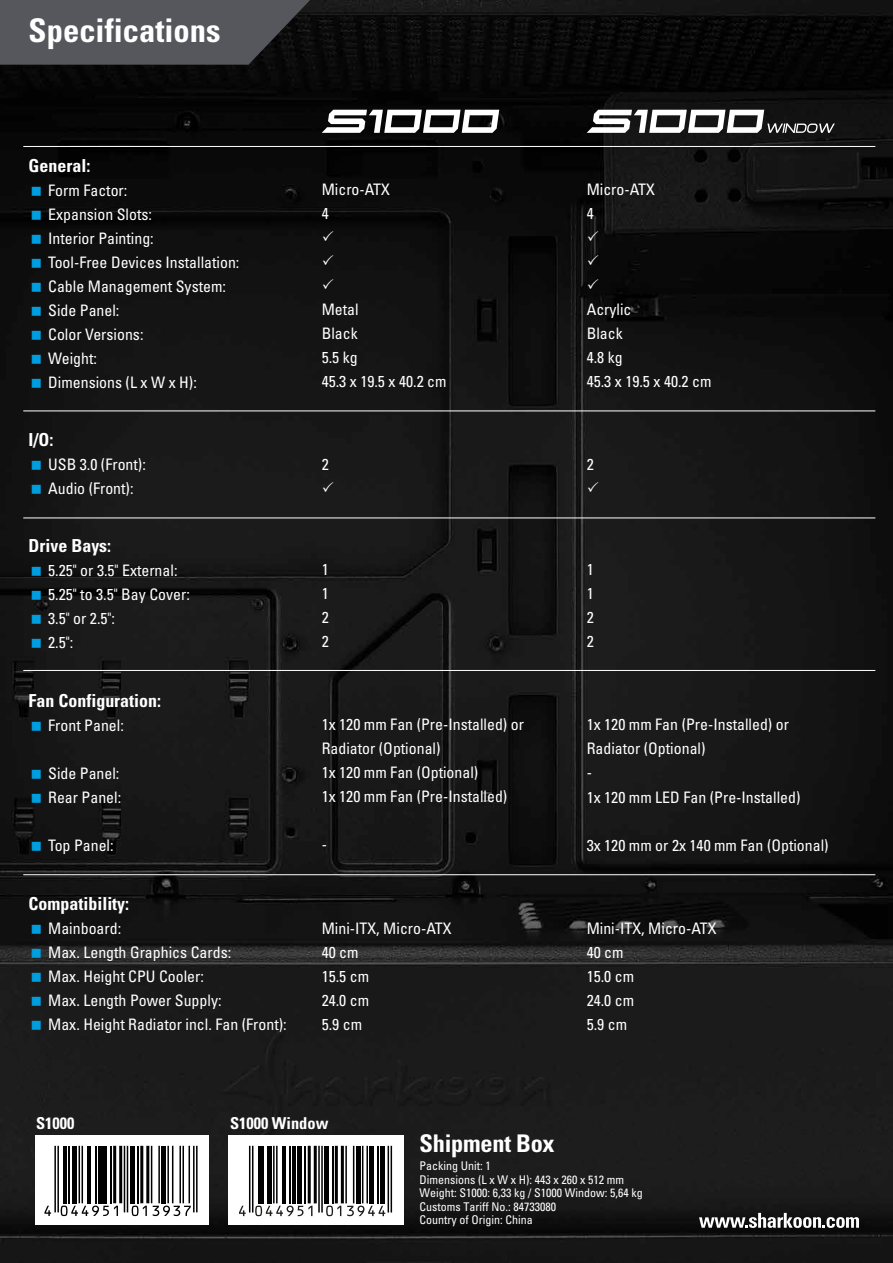
<style>
.page{position:relative;width:893px;height:1263px;background:#fff}
.page>*{position:absolute;margin:0;border:0;box-sizing:border-box;transform-origin:0 0}
.t1{font:700 condensed 32.55px "Univers";color:#fff}
.t2{font:700 condensed 24.3px "Univers";letter-spacing:-.01em;color:#fff}
.t3{font:700 condensed 17.85px "Univers";color:#fff}
.t4{font:700 condensed 16.35px "Univers";color:#fff}
.t5{font:condensed 15.9px/24px "Univers";color:#fff}
.t6{font:condensed 12px/13.5px "Univers";color:#fff}
</style>
<div class="page">
<img style="left:0;top:0;width:893px;height:1263px">
<hr style="left:23px;top:146px;width:852px;height:1px;background:#fff">
<hr style="left:23px;top:410px;width:852px;height:1px;background:#fff">
<hr style="left:23px;top:517px;width:852px;height:1px;background:#fff">
<hr style="left:23px;top:670px;width:852px;height:1px;background:#fff">
<hr style="left:23px;top:874px;width:852px;height:1px;background:#fff">
<svg style="left:0;top:0;width:310px;height:65px;background:#4d4f54"></svg>
<div style="left:35px;top:1135px;width:173px;height:89px;background:#fff"></div>
<svg style="left:228px;top:1135px;width:175px;height:90px"></svg>
<svg style="left:587px;top:110px;width:248px;height:23px"></svg>
<svg style="left:322px;top:110px;width:177px;height:23px"></svg>
<hr style="left:249px;top:1146px;width:1px;height:66px;background:#000">
<hr style="left:252px;top:1146px;width:1px;height:66px;background:#000">
<hr style="left:258px;top:1146px;width:3px;height:57px;background:#000">
<hr style="left:263px;top:1146px;width:1px;height:57px;background:#000">
<div style="left:267px;top:1146px;width:5px;height:57px;background:#000"></div>
<hr style="left:273px;top:1146px;width:2px;height:57px;background:#000">
<hr style="left:276px;top:1146px;width:2px;height:57px;background:#000">
<hr style="left:282px;top:1146px;width:3px;height:57px;background:#000">
<hr style="left:290px;top:1146px;width:1px;height:57px;background:#000">
<hr style="left:293px;top:1146px;width:3px;height:57px;background:#000">
<div style="left:297px;top:1146px;width:5px;height:57px;background:#000"></div>
<hr style="left:305px;top:1146px;width:1px;height:57px;background:#000">
<hr style="left:308px;top:1146px;width:3px;height:57px;background:#000">
<hr style="left:314px;top:1146px;width:3px;height:57px;background:#000">
<hr style="left:318px;top:1146px;width:2px;height:66px;background:#000">
<hr style="left:321px;top:1146px;width:2px;height:66px;background:#000">
<div style="left:324px;top:1146px;width:5px;height:57px;background:#000"></div>
<hr style="left:332px;top:1146px;width:1px;height:57px;background:#000">
<hr style="left:335px;top:1146px;width:3px;height:57px;background:#000">
<hr style="left:341px;top:1146px;width:3px;height:57px;background:#000">
<hr style="left:345px;top:1146px;width:2px;height:57px;background:#000">
<hr style="left:353px;top:1146px;width:1px;height:57px;background:#000">
<hr style="left:356px;top:1146px;width:4px;height:57px;background:#000">
<hr style="left:362px;top:1146px;width:1px;height:57px;background:#000">
<hr style="left:366px;top:1146px;width:2px;height:57px;background:#000">
<div style="left:369px;top:1146px;width:5px;height:57px;background:#000"></div>
<hr style="left:377px;top:1146px;width:1px;height:57px;background:#000">
<div style="left:380px;top:1146px;width:5px;height:57px;background:#000"></div>
<hr style="left:388px;top:1146px;width:1px;height:66px;background:#000">
<hr style="left:391px;top:1146px;width:1px;height:66px;background:#000">
<svg style="left:239px;top:1206px;width:7px;height:10px"></svg>
<svg style="left:255px;top:1205px;width:57px;height:11px"></svg>
<svg style="left:326px;top:1205px;width:15px;height:11px"></svg>
<svg style="left:347px;top:1205px;width:38px;height:11px"></svg>
<hr style="left:54px;top:1146px;width:2px;height:66px;background:#000">
<hr style="left:57px;top:1146px;width:2px;height:66px;background:#000">
<hr style="left:63px;top:1146px;width:3px;height:57px;background:#000">
<hr style="left:68px;top:1146px;width:1px;height:57px;background:#000">
<div style="left:72px;top:1146px;width:5px;height:57px;background:#000"></div>
<hr style="left:79px;top:1146px;width:1px;height:57px;background:#000">
<hr style="left:82px;top:1146px;width:1px;height:57px;background:#000">
<hr style="left:88px;top:1146px;width:3px;height:57px;background:#000">
<hr style="left:95px;top:1146px;width:2px;height:57px;background:#000">
<hr style="left:98px;top:1146px;width:3px;height:57px;background:#000">
<hr style="left:103px;top:1146px;width:4px;height:57px;background:#000">
<hr style="left:110px;top:1146px;width:2px;height:57px;background:#000">
<hr style="left:113px;top:1146px;width:3px;height:57px;background:#000">
<hr style="left:119px;top:1146px;width:3px;height:57px;background:#000">
<hr style="left:124px;top:1146px;width:1px;height:66px;background:#000">
<hr style="left:127px;top:1146px;width:1px;height:66px;background:#000">
<hr style="left:130px;top:1146px;width:4px;height:57px;background:#000">
<hr style="left:137px;top:1146px;width:2px;height:57px;background:#000">
<hr style="left:140px;top:1146px;width:3px;height:57px;background:#000">
<hr style="left:146px;top:1146px;width:3px;height:57px;background:#000">
<hr style="left:151px;top:1146px;width:1px;height:57px;background:#000">
<hr style="left:158px;top:1146px;width:2px;height:57px;background:#000">
<div style="left:161px;top:1146px;width:5px;height:57px;background:#000"></div>
<hr style="left:167px;top:1146px;width:2px;height:57px;background:#000">
<hr style="left:172px;top:1146px;width:1px;height:57px;background:#000">
<hr style="left:179px;top:1146px;width:2px;height:57px;background:#000">
<hr style="left:182px;top:1146px;width:2px;height:57px;background:#000">
<hr style="left:189px;top:1146px;width:1px;height:57px;background:#000">
<hr style="left:193px;top:1146px;width:2px;height:66px;background:#000">
<hr style="left:196px;top:1146px;width:2px;height:66px;background:#000">
<svg style="left:44px;top:1206px;width:7px;height:10px"></svg>
<svg style="left:61px;top:1205px;width:57px;height:11px"></svg>
<svg style="left:132px;top:1205px;width:15px;height:11px"></svg>
<svg style="left:153px;top:1205px;width:38px;height:11px"></svg>
<svg style="left:699px;top:1213px;width:160px;height:15px"></svg>
<svg style="left:32px;top:186px;width:9px;height:9px"></svg>
<svg style="left:32px;top:210px;width:9px;height:9px"></svg>
<svg style="left:32px;top:234px;width:9px;height:10px"></svg>
<svg style="left:32px;top:258px;width:9px;height:10px"></svg>
<svg style="left:32px;top:282px;width:9px;height:10px"></svg>
<svg style="left:32px;top:306px;width:9px;height:10px"></svg>
<svg style="left:32px;top:330px;width:9px;height:10px"></svg>
<svg style="left:32px;top:354px;width:9px;height:10px"></svg>
<svg style="left:32px;top:378px;width:9px;height:10px"></svg>
<svg style="left:32px;top:461px;width:9px;height:9px"></svg>
<svg style="left:32px;top:485px;width:9px;height:9px"></svg>
<svg style="left:32px;top:566px;width:9px;height:9px"></svg>
<svg style="left:32px;top:590px;width:9px;height:9px"></svg>
<svg style="left:32px;top:614px;width:9px;height:9px"></svg>
<svg style="left:32px;top:638px;width:9px;height:9px"></svg>
<svg style="left:32px;top:721px;width:9px;height:9px"></svg>
<svg style="left:32px;top:769px;width:9px;height:9px"></svg>
<svg style="left:32px;top:793px;width:9px;height:9px"></svg>
<svg style="left:32px;top:841px;width:9px;height:9px"></svg>
<svg style="left:323px;top:230px;width:10px;height:11px"></svg>
<svg style="left:323px;top:254px;width:10px;height:11px"></svg>
<svg style="left:323px;top:278px;width:10px;height:11px"></svg>
<svg style="left:323px;top:481px;width:10px;height:10px"></svg>
<svg style="left:32px;top:924px;width:9px;height:9px"></svg>
<svg style="left:32px;top:948px;width:9px;height:9px"></svg>
<svg style="left:32px;top:972px;width:9px;height:9px"></svg>
<svg style="left:32px;top:996px;width:9px;height:9px"></svg>
<svg style="left:32px;top:1020px;width:9px;height:9px"></svg>
<svg style="left:588px;top:230px;width:10px;height:11px"></svg>
<svg style="left:588px;top:254px;width:10px;height:11px"></svg>
<svg style="left:588px;top:278px;width:10px;height:11px"></svg>
<svg style="left:588px;top:481px;width:10px;height:10px"></svg>
<h1 class="t1" style="left:29px;top:11px;width:193px">Specifications</h1>
<p class="t3" style="left:29px;top:155px;width:63px">General:</p>
<p class="t5" style="left:48px;top:178px;width:193px">Form Factor:<br>Expansion Slots:<br>Interior Painting:<br>Tool-Free Devices Installation:<br>Cable Management System:<br>Side Panel:<br>Color Versions:<br>Weight:<br>Dimensions (L x W x H):</p>
<p class="t3" style="left:29px;top:429px;width:26px">I/O:</p>
<p class="t5" style="left:48px;top:452px;width:99px">USB 3.0 (Front):<br>Audio (Front):</p>
<p class="t3" style="left:29px;top:534px;width:84px">Drive Bays:</p>
<p class="t5" style="left:48px;top:558px;width:143px">5.25" or 3.5" External:<br>5.25" to 3.5" Bay Cover:<br>3.5" or 2.5":<br>2.5":</p>
<p class="t3" style="left:29px;top:689px;width:134px">Fan Configuration:</p>
<p class="t5" style="left:48px;top:713px;width:77px">Front Panel:</p>
<p class="t5" style="left:48px;top:761px;width:75px">Side Panel:<br>Rear Panel:</p>
<p class="t5" style="left:48px;top:833px;width:67px">Top Panel:</p>
<p class="t5" style="left:322px;top:177px;width:70px">Micro-ATX<br>4</p>
<p class="t5" style="left:322px;top:297px;width:126px">Metal<br>Black<br>5.5 kg<br>45.3 x 19.5 x 40.2 cm</p>
<p class="t5" style="left:322px;top:452px;width:9px">2</p>
<p class="t5" style="left:322px;top:557px;width:9px;text-align:justify">1<br>1<br>2<br>2</p>
<p class="t5" style="left:322px;top:713px;width:204px">1x 120 mm Fan (Pre-Installed) or<br>Radiator (Optional)<br>1x 120 mm Fan (Optional)<br>1x 120 mm Fan (Pre-Installed)</p>
<p class="t5" style="left:322px;top:833px;width:7px">-</p>
<p class="t3" style="left:29px;top:892px;width:102px">Compatibility:</p>
<p class="t5" style="left:48px;top:916px;width:240px">Mainboard:<br>Max. Length Graphics Cards:<br>Max. Height CPU Cooler:<br>Max. Length Power Supply:<br>Max. Height Radiator incl. Fan (Front):</p>
<p class="t5" style="left:322px;top:916px;width:131px">Mini-ITX, Micro-ATX<br>40 cm<br>15.5 cm<br>24.0 cm<br>5.9 cm</p>
<p class="t5" style="left:587px;top:177px;width:70px">Micro-ATX<br>4</p>
<p class="t5" style="left:587px;top:297px;width:126px">Acrylic<br>Black<br>4.8 kg<br>45.3 x 19.5 x 40.2 cm</p>
<p class="t5" style="left:587px;top:452px;width:9px">2</p>
<p class="t5" style="left:587px;top:557px;width:9px;text-align:justify">1<br>1<br>2<br>2</p>
<p class="t5" style="left:587px;top:713px;width:215px">1x 120 mm Fan (Pre-Installed) or<br>Radiator (Optional)<br>-<br>1x 120 mm LED Fan (Pre-Installed)</p>
<p class="t5" style="left:587px;top:833px;width:243px">3x 120 mm or 2x 140 mm Fan (Optional)</p>
<p class="t5" style="left:587px;top:916px;width:131px">Mini-ITX, Micro-ATX<br>40 cm<br>15.0 cm<br>24.0 cm<br>5.9 cm</p>
<p class="t4" style="left:36px;top:1113px;width:40px">S1000</p>
<p class="t4" style="left:230px;top:1113px;width:100px">S1000 Window</p>
<h2 class="t2" style="left:420px;top:1129px;width:137px">Shipment Box</h2>
<p class="t6" style="left:420px;top:1159px;width:225px">Packing Unit: 1<br>Dimensions (L x W x H): 443 x 260 x 512 mm<br>Weight: S1000: 6,33 kg / S1000 Window: 5,64 kg<br>Customs Tariff No.: 84733080<br>Country of Origin: China</p>
</div>
